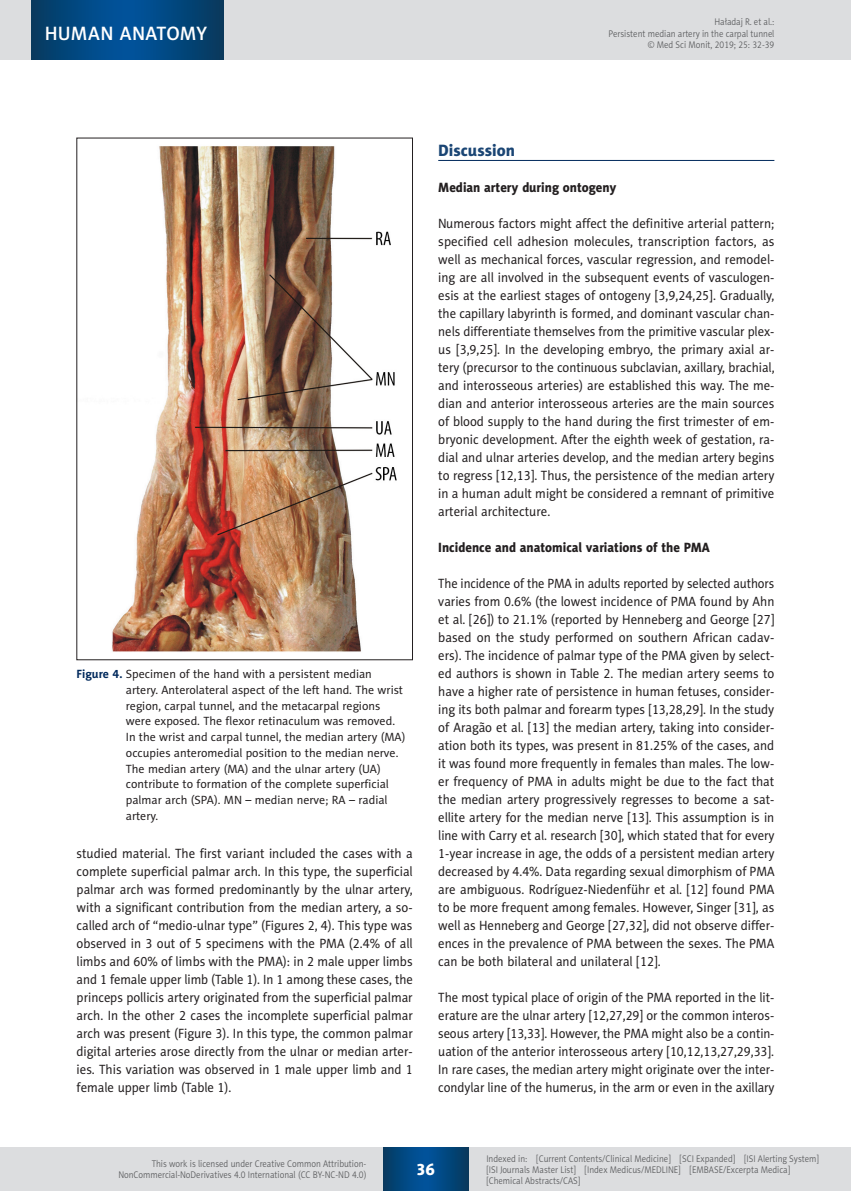
<style>
.page{position:relative;width:851px;height:1191px;background:#fff}
.page>*{position:absolute;margin:0;border:0;box-sizing:border-box;transform-origin:0 0}
.t1{font:19.5px "Naomi Sans EFN Medium";letter-spacing:.01em;color:#fff}
.MSM_Headline_1{font:16.5px "Naomi Sans EFN Heavy";color:#1a4574}
.t2{font:16.5px "Naomi Sans EFN Heavy";color:#fff}
.MSM_Body{font:13.5px/18px "Naomi Sans EFN";color:#231f20;text-align:justify;scale:.95 1}
.MSM_Body-2{font:13.5px/18px "Naomi Sans EFN";color:#231f20;text-align:justify;scale:.93 1}
.MSM_Headline_2{font:13.5px "Naomi Sans EFN Heavy";color:#231f20;scale:.95 1}
.MSM_Rycina_tytul{font:12px/15.8px "Naomi Sans EFN";color:#231f20}
.t3{font:9.75px/11.2px "Naomi Sans EFN Light";color:#57585a;text-align:right;scale:.9 1}
.s1{font-weight:700;color:#00295c}
</style>
<div class="page">
<hr style="left:438px;top:160px;width:336px;height:1px;background:#00295c">
<img style="left:112px;top:146px;width:285px;height:506px">
<div style="left:0;top:1148px;width:850px;height:43px;background:#dcdddf"></div>
<svg style="left:383px;top:1147px;width:85px;height:43px;background:#02477e"></svg>
<div style="left:0;top:0;width:850px;height:60px;background:#dcdddf"></div>
<hr style="left:850px;top:0;width:1px;height:60px;background:#dcdddf">
<svg style="left:32px;top:0;width:191px;height:60px;background:#02477f"></svg>
<h1 class="t1" style="left:45px;top:22px;width:164px">HUMAN ANATOMY</h1>
<p class="t3" style="left:608px;top:16px;width:186px">Haładaj R. et al.:<br>Persistent median artery in the carpal tunnel © Med Sci Monit, 2019; 25: 32-39</p>
<p class="MSM_Rycina_tytul" style="left:126px;top:666px;width:281px;text-indent:-49px"><span class="s1">Figure 4.</span> Specimen of the hand with a persistent median artery. Anterolateral aspect of the left hand. The wrist region, carpal tunnel, and the metacarpal regions were exposed. The flexor retinaculum was removed.<br>In the wrist and carpal tunnel, the median artery (MA) occupies anteromedial position to the median nerve.<br>The median artery (MA) and the ulnar artery (UA) contribute to formation of the complete superficial palmar arch (SPA). MN – median nerve; RA – radial artery.</p>
<p class="MSM_Body" style="left:77px;top:844px;width:355px">studied material. The first variant included the cases with a complete superficial palmar arch. In this type, the superficial palmar arch was formed predominantly by the ulnar artery, with a significant contribution from the median artery, a so&shy;called arch of “medio-ulnar type” (Figures 2, 4). This type was observed in 3 out of 5 specimens with the PMA (2.4% of all limbs and 60% of limbs with the PMA): in 2 male upper limbs and 1 female upper limb (Table 1). In 1 among these cases, the princeps pollicis artery originated from the superficial palmar arch. In the other 2 cases the incomplete superficial palmar arch was present (Figure 3). In this type, the common palmar digital arteries arose directly from the ulnar or median arter&shy;ies. This variation was observed in 1 male upper limb and 1 female upper limb (Table 1).</p>
<p class="MSM_Headline_1" style="left:438px;top:140px;width:78px">Discussion</p>
<p class="MSM_Headline_2" style="left:438px;top:179px;width:189px">Median artery during ontogeny</p>
<p class="MSM_Body" style="left:438px;top:214px;width:355px">Numerous factors might affect the definitive arterial pattern; specified cell adhesion molecules, transcription factors, as well as mechanical forces, vascular regression, and remodel&shy;ing are all involved in the subsequent events of vasculogen&shy;esis at the earliest stages of ontogeny [3,9,24,25]. Gradually, the capillary labyrinth is formed, and dominant vascular chan&shy;nels differentiate themselves from the primitive vascular plex&shy;us [3,9,25]. In the developing embryo, the primary axial ar&shy;tery (precursor to the continuous subclavian, axillary, brachial, and interosseous arteries) are established this way. The me&shy;dian and anterior interosseous arteries are the main sources of blood supply to the hand during the first trimester of em&shy;bryonic development. After the eighth week of gestation, ra&shy;dial and ulnar arteries develop, and the median artery begins to regress [12,13]. Thus, the persistence of the median artery in a human adult might be considered a remnant of primitive arterial architecture.</p>
<p class="MSM_Headline_2" style="left:438px;top:539px;width:287px">Incidence and anatomical variations of the PMA</p>
<p class="MSM_Body-2" style="left:438px;top:574px;width:363px">The incidence of the PMA in adults reported by selected authors varies from 0.6% (the lowest incidence of PMA found by Ahn et al. [26]) to 21.1% (reported by Henneberg and George [27] based on the study performed on southern African cadav&shy;ers). The incidence of palmar type of the PMA given by select&shy;ed authors is shown in Table 2. The median artery seems to have a higher rate of persistence in human fetuses, consider&shy;ing its both palmar and forearm types [13,28,29]. In the study of Aragão et al. [13] the median artery, taking into consider&shy;ation both its types, was present in 81.25% of the cases, and it was found more frequently in females than males. The low&shy;er frequency of PMA in adults might be due to the fact that the median artery progressively regresses to become a sat&shy;ellite artery for the median nerve [13]. This assumption is in line with Carry et al. research [30], which stated that for every 1-year increase in age, the odds of a persistent median artery decreased by 4.4%. Data regarding sexual dimorphism of PMA are ambiguous. Rodríguez-Niedenführ et al. [12] found PMA to be more frequent among females. However, Singer [31], as well as Henneberg and George [27,32], did not observe differ&shy;ences in the prevalence of PMA between the sexes. The PMA can be both bilateral and unilateral [12].</p>
<p class="MSM_Body" style="left:438px;top:988px;width:355px">The most typical place of origin of the PMA reported in the lit&shy;erature are the ulnar artery [12,27,29] or the common interos&shy;seous artery [13,33]. However, the PMA might also be a contin&shy;uation of the anterior interosseous artery [10,12,13,27,29,33].<br>In rare cases, the median artery might originate over the inter&shy;condylar line of the humerus, in the arm or even in the axillary</p>
<p class="t3" style="left:118px;top:1158px;width:277px">This work is licensed under Creative Common Attribution-<br>NonCommercial-NoDerivatives 4.0 International (CC BY-NC-ND 4.0)</p>
<p class="t2" style="left:416px;top:1159px;width:21px">36</p>
<p class="t3" style="left:486px;top:1152px;width:371px;text-align:left">Indexed in: [Current Contents/Clinical Medicine] [SCI Expanded] [ISI Alerting System] [ISI Journals Master List] [Index Medicus/MEDLINE] [EMBASE/Excerpta Medica] [Chemical Abstracts/CAS]</p>
</div>
